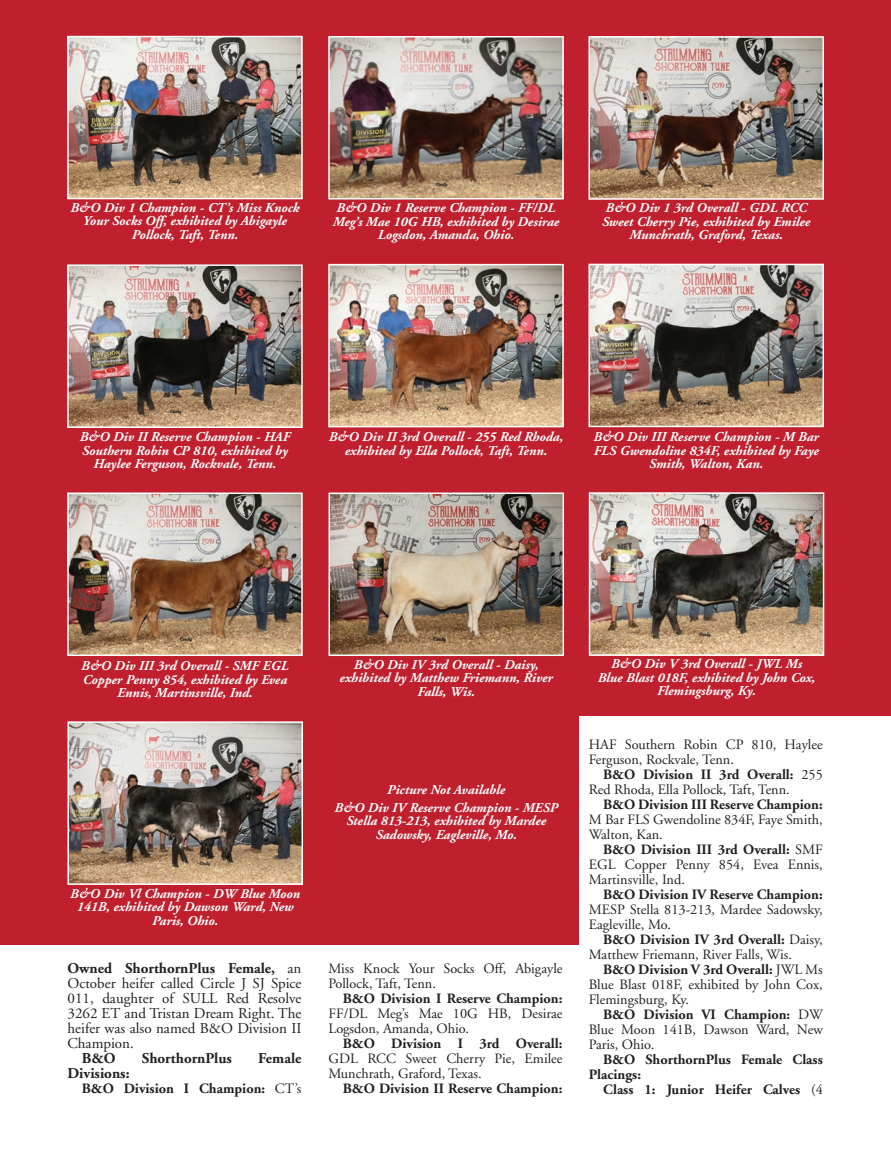
<style>
.page{position:relative;width:891px;height:1161px;background:#fff}
.page>*{position:absolute;margin:0;border:0;box-sizing:border-box;transform-origin:0 0}
.t1{font:15px/15px "Adobe Garamond";color:#231f20;text-align:justify}
.t2{font:700 15px "Adobe Garamond";color:#231f20}
.t3{font:14.25px/15px "Adobe Garamond";color:#231f20}
.t4{font:700 14.25px/15px "Adobe Garamond";color:#231f20}
.t5{font:italic 700 13.5px/13.5px "Adobe Garamond";color:#fff;text-align:center}
.s1{font-weight:700}
.s2{font-weight:400}
</style>
<div class="page">
<div style="left:572px;top:0;width:319px;height:716px;background:#c01f2e"></div>
<div style="left:0;top:0;width:579px;height:944px;background:#c01f2e"></div>
<img style="left:70px;top:39px;width:230px;height:157px">
<div style="left:67px;top:36px;width:236px;height:163px;border:2px solid #fff"></div>
<img style="left:331px;top:39px;width:230px;height:158px">
<div style="left:328px;top:36px;width:236px;height:164px;border:2px solid #fff"></div>
<img style="left:332px;top:496px;width:229px;height:157px">
<div style="left:329px;top:493px;width:235px;height:163px;border:2px solid #fff"></div>
<img style="left:331px;top:267px;width:230px;height:157px">
<div style="left:328px;top:264px;width:236px;height:163px;border:2px solid #fff"></div>
<img style="left:592px;top:267px;width:229px;height:157px">
<div style="left:589px;top:264px;width:235px;height:163px;border:2px solid #fff"></div>
<img style="left:70px;top:496px;width:230px;height:157px">
<div style="left:67px;top:493px;width:236px;height:163px;border:2px solid #fff"></div>
<img style="left:592px;top:39px;width:229px;height:158px">
<div style="left:589px;top:36px;width:235px;height:164px;border:2px solid #fff"></div>
<img style="left:70px;top:267px;width:230px;height:158px">
<div style="left:67px;top:264px;width:236px;height:164px;border:2px solid #fff"></div>
<img style="left:592px;top:495px;width:229px;height:158px">
<div style="left:589px;top:492px;width:235px;height:164px;border:2px solid #fff"></div>
<img style="left:71px;top:724px;width:229px;height:158px">
<div style="left:68px;top:721px;width:235px;height:164px;border:2px solid #fff"></div>
<p class="t5" style="left:70px;top:201px;width:231px">B&amp;O Div 1 Champion - CT’s Miss Knock<br>Your Socks Off, exhibited by Abigayle<br>Pollock, Taft, Tenn.</p>
<p class="t5" style="left:333px;top:202px;width:228px">B&amp;O Div 1 Reserve Champion - FF/DL<br>Meg’s Mae 10G HB, exhibited by Desirae<br>Logsdon, Amanda, Ohio.</p>
<p class="t5" style="left:602px;top:202px;width:210px">B&amp;O Div 1 3rd Overall - GDL RCC<br>Sweet Cherry Pie, exhibited by Emilee<br>Munchrath, Graford, Texas.</p>
<p class="t5" style="left:80px;top:430px;width:212px">B&amp;O Div II Reserve Champion - HAF<br>Southern Robin CP 810, exhibited by<br>Haylee Ferguson, Rockvale, Tenn.</p>
<p class="t5" style="left:329px;top:431px;width:236px">B&amp;O Div II 3rd Overall - 255 Red Rhoda, exhibited by Ella Pollock, Taft, Tenn.</p>
<p class="t5" style="left:594px;top:431px;width:227px">B&amp;O Div III Reserve Champion - M Bar<br>FLS Gwendoline 834F, exhibited by Faye<br>Smith, Walton, Kan.</p>
<p class="t5" style="left:81px;top:659px;width:209px">B&amp;O Div III 3rd Overall - SMF EGL<br>Copper Penny 854, exhibited by Evea<br>Ennis, Martinsville, Ind.</p>
<p class="t5" style="left:70px;top:887px;width:231px">B&amp;O Div Vl Champion - DW Blue Moon<br>141B, exhibited by Dawson Ward, New<br>Paris, Ohio.</p>
<p class="t1" style="left:68px;top:961px;width:236px"><span class="s1">Owned ShorthornPlus Female,</span> an October heifer called Circle J SJ Spice 011, daughter of SULL Red Resolve 3262 ET and Tristan Dream Right. The heifer was also named B&amp;O Division II Champion.</p>
<p class="t2" style="left:82px;top:1050px;width:35px">B&amp;O</p>
<p class="t2" style="left:142px;top:1050px;width:92px">ShorthornPlus</p>
<p class="t2" style="left:258px;top:1050px;width:45px">Female</p>
<p class="t2" style="left:68px;top:1065px;width:64px">Divisions:</p>
<p class="t4" style="left:82px;top:1081px;width:221px">B&amp;O Division I Champion: <span class="s2">CT’s</span></p>
<p class="t5" style="left:340px;top:658px;width:215px">B&amp;O Div IV 3rd Overall - Daisy, exhibited by Matthew Friemann, River<br>Falls, Wis.</p>
<p class="t5" style="left:334px;top:781px;width:225px;line-height:18px">Picture Not Available<br>B&amp;O Div IV Reserve Champion - MESP</p>
<p class="t5" style="left:346px;top:814px;width:201px">Stella 813-213, exhibited by Mardee<br>Sadowsky, Eagleville, Mo.</p>
<p class="t3" style="left:328px;top:961px;width:236px">Miss Knock Your Socks Off, Abigayle<br>Pollock, Taft, Tenn.</p>
<p class="t4" style="left:343px;top:991px;width:221px">B&amp;O Division I Reserve Champion:</p>
<p class="t3" style="left:328px;top:1006px;width:236px">FF/DL Meg’s Mae 10G HB, Desirae<br>Logsdon, Amanda, Ohio.</p>
<p class="t4" style="left:343px;top:1036px;width:221px">B&amp;O Division I 3rd Overall:</p>
<p class="t3" style="left:328px;top:1051px;width:236px">GDL RCC Sweet Cherry Pie, Emilee<br>Munchrath, Graford, Texas.</p>
<p class="t4" style="left:343px;top:1081px;width:221px">B&amp;O Division II Reserve Champion:</p>
<p class="t5" style="left:598px;top:658px;width:219px">B&amp;O Div V 3rd Overall - JWL Ms<br>Blue Blast 018F, exhibited by John Cox,<br>Flemingsburg, Ky.</p>
<p class="t3" style="left:589px;top:737px;width:235px">HAF Southern Robin CP 810, Haylee<br>Ferguson, Rockvale, Tenn.</p>
<p class="t3" style="left:589px;top:767px;width:236px;text-indent:14px"><span class="s1">B&amp;O Division II 3rd Overall:</span> 255<br>Red Rhoda, Ella Pollock, Taft, Tenn.</p>
<p class="t4" style="left:603px;top:797px;width:221px">B&amp;O Division III Reserve Champion:</p>
<p class="t3" style="left:589px;top:812px;width:235px">M Bar FLS Gwendoline 834F, Faye Smith,<br>Walton, Kan.</p>
<p class="t3" style="left:589px;top:842px;width:236px;text-align:justify;text-indent:14px"><span class="s1">B&amp;O Division III 3rd Overall:</span> SMF EGL Copper Penny 854, Evea Ennis, Martinsville, Ind.</p>
<p class="t4" style="left:603px;top:887px;width:221px">B&amp;O Division IV Reserve Champion:</p>
<p class="t3" style="left:589px;top:902px;width:236px">MESP Stella 813-213, Mardee Sadowsky,<br>Eagleville, Mo.</p>
<p class="t3" style="left:589px;top:932px;width:236px;text-indent:14px"><span class="s1">B&amp;O Division IV 3rd Overall:</span> Daisy,<br>Matthew Friemann, River Falls, Wis.</p>
<p class="t3" style="left:589px;top:962px;width:236px;text-align:justify;text-indent:14px"><span class="s1">B&amp;O Division V 3rd Overall:</span> JWL Ms Blue Blast 018F, exhibited by John Cox, Flemingsburg, Ky.</p>
<p class="t3" style="left:589px;top:1007px;width:236px;text-align:justify;text-indent:14px"><span class="s1">B&amp;O Division VI Champion:</span> DW Blue Moon 141B, Dawson Ward, New Paris, Ohio.</p>
<p class="t4" style="left:589px;top:1052px;width:236px;text-indent:14px">B&amp;O ShorthornPlus Female Class<br>Placings:</p>
<p class="t4" style="left:603px;top:1082px;width:221px">Class 1: Junior Heifer Calves <span class="s2">(4</span></p>
</div>
